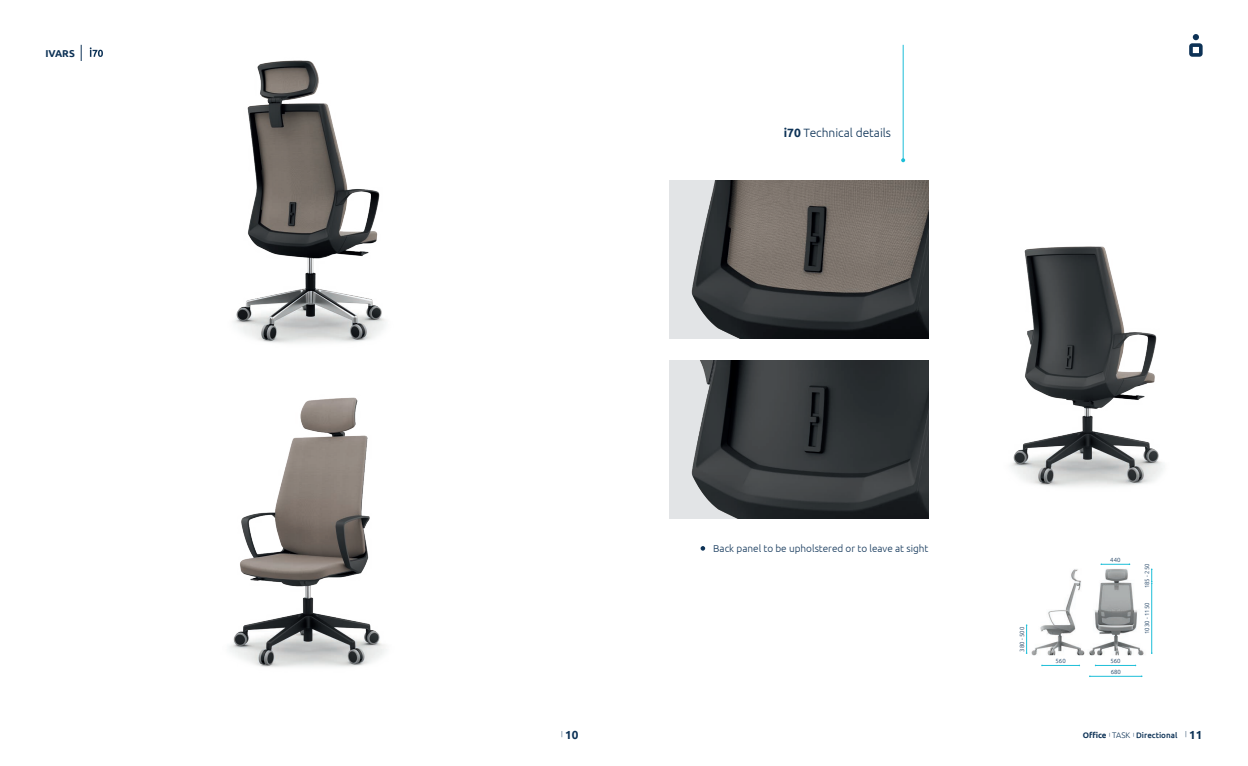
<style>
.page{position:relative;width:1248px;height:766px;background:#fff}
.page>*{position:absolute;margin:0;border:0;box-sizing:border-box;transform-origin:0 0}
.t1{font:300 12px "Ubuntu";color:#0d3256}
.t2{font:700 11.7px "Ubuntu";color:#0d3256}
.t3{font:300 10px "Ubuntu";color:#0d3256}
.t4{font:700 10px "Ubuntu";color:#0d3256}
.t5{font:500 8px "Ubuntu";color:#0d3256}
.t6{font:300 6.4px "Ubuntu";color:#0d3256}
.t7{font:300 6px "Ubuntu";color:#0d3256}
.s1{font-weight:700}
.s2{font-weight:300}
</style>
<div class="page">
<img style="left:233px;top:60px;width:153px;height:283px">
<img style="left:1010px;top:246px;width:154px;height:241px">
<img style="left:229px;top:397px;width:157px;height:270px">
<svg style="left:81px;top:45px;width:1px;height:16px"></svg>
<svg style="left:90px;top:47px;width:13px;height:10px"></svg>
<svg style="left:1189px;top:34px;width:13px;height:23px"></svg>
<img style="left:669px;top:180px;width:259px;height:158px">
<img style="left:669px;top:360px;width:259px;height:159px">
<svg style="left:700px;top:546px;width:5px;height:4px"></svg>
<img style="left:1031px;top:564px;width:113px;height:103px">
<hr style="left:1095px;top:665px;width:40px;height:1px;background:#1cbed8">
<hr style="left:1089px;top:676px;width:52px;height:1px;background:#1cbed8">
<hr style="left:1041px;top:665px;width:38px;height:1px;background:#1cbed8">
<svg style="left:1100px;top:563px;width:30px;height:2px"></svg>
<svg style="left:1025px;top:624px;width:2px;height:29px"></svg>
<hr style="left:902px;top:45px;width:1px;height:115px;background:#1cbed8">
<svg style="left:901px;top:158px;width:4px;height:4px"></svg>
<hr style="left:1151px;top:583px;width:1px;height:70px;background:#1cbed8">
<svg style="left:1151px;top:568px;width:1px;height:15px"></svg>
<p class="t4" style="left:45px;top:47px;width:31px">IVARS</p>
<p class="t1" style="left:783px;top:125px;width:109px"><span class="s1">i70</span> Technical details</p>
<p class="t2" style="left:561px;top:727px;width:19px"><sup>|</sup> 10</p>
<p class="t3" style="left:713px;top:542px;width:216px">Back panel to be upholstered or to leave at sight</p>
<p class="t7" style="left:1018px;top:651px;width:26px;rotate:-90deg">380 - 500</p>
<p class="t7" style="left:1055px;top:657px;width:12px">560</p>
<p class="t7" style="left:1110px;top:555px;width:12px">440</p>
<p class="t7" style="left:1110px;top:657px;width:12px">560</p>
<p class="t7" style="left:1110px;top:667px;width:12px">680</p>
<p class="t7" style="left:1143px;top:588px;width:26px;rotate:-90deg">185 - 250</p>
<p class="t7" style="left:1143px;top:633px;width:33px;rotate:-90deg">1030 - 1150</p>
<p class="t5" style="left:1082px;top:729px;width:96px"><span class="s1">Office</span> <sup>|</sup> <span class="s2">TASK</span> <sup>|</sup> Directional</p>
<p class="t2" style="left:1189px;top:727px;width:15px">11</p>
<p class="t6" style="left:1185px;top:730px;width:3px">|</p>
</div>
